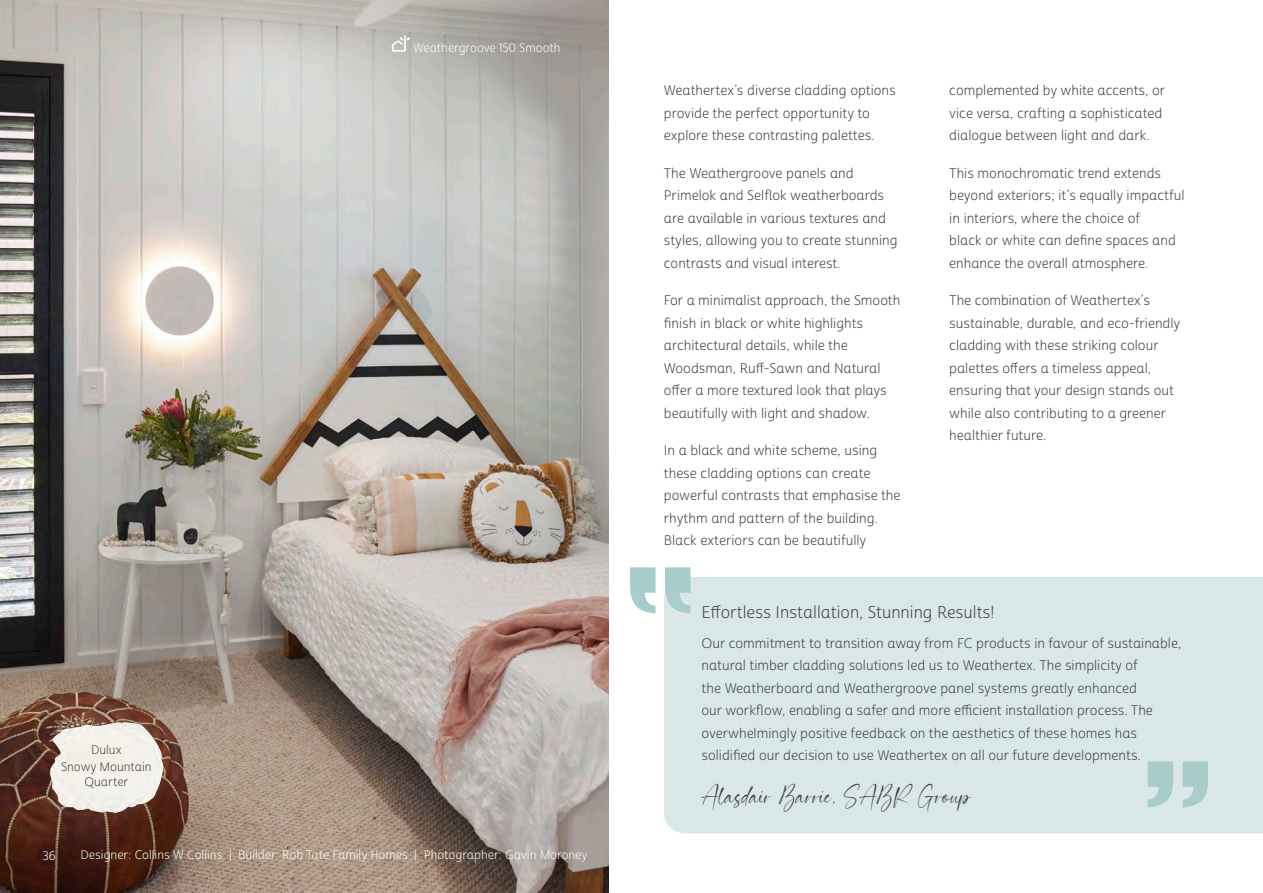
<style>
.page{position:relative;width:1263px;height:893px;background:#fff}
.page>*{position:absolute;margin:0;border:0;box-sizing:border-box;transform-origin:0 0}
.t1{font:33px "Guardian";color:#3e3e3f}
.t2{font:16.5px "Cabrito Sans Nor Boo";color:#3e3e3f}
.t3{font:13.5px/22.5px "Cabrito Sans Nor Boo";color:#3e3e3f}
.t4{font:12px "Cabrito Sans Nor Boo";color:#fff}
.t5{font:12px "Cabrito Sans Nor Boo";color:#3e3e3f}
</style>
<div class="page">
<div style="left:664px;top:577px;width:599px;height:256px;background:#d9e8e7"></div>
<img style="left:0;top:0;width:608px;height:893px">
<svg style="left:392px;top:35px;width:18px;height:17px"></svg>
<img style="left:50px;top:722px;width:112px;height:90px">
<svg style="left:1148px;top:761px;width:60px;height:46px;background:#b7d5d3"></svg>
<svg style="left:630px;top:567px;width:60px;height:46px"></svg>
<p class="t4" style="left:413px;top:40px;width:149px">Weathergroove 150 Smooth</p>
<p class="t5" style="left:91px;top:742px;width:32px">Dulux</p>
<p class="t5" style="left:61px;top:760px;width:92px">Snowy Mountain</p>
<p class="t5" style="left:85px;top:774px;width:45px">Quarter</p>
<p class="t4" style="left:43px;top:848px;width:15px">36</p>
<p class="t4" style="left:80px;top:847px;width:509px">Designer: Collins W Collins | Builder: Rob Tate Family Homes | Photographer: Gavin Moroney</p>
<p class="t3" style="left:664px;top:79px;width:233px">Weathertex’s diverse cladding options provide the perfect opportunity to explore these contrasting palettes.</p>
<p class="t3" style="left:664px;top:162px;width:235px">The Weathergroove panels and Primelok and Selflok weatherboards are available in various textures and styles, allowing you to create stunning contrasts and visual interest.</p>
<p class="t3" style="left:664px;top:289px;width:238px">For a minimalist approach, the Smooth finish in black or white highlights architectural details, while the Woodsman, Ruff-Sawn and Natural offer a more textured look that plays beautifully with light and shadow.</p>
<p class="t3" style="left:664px;top:439px;width:238px">In a black and white scheme, using these cladding options can create powerful contrasts that emphasise the rhythm and pattern of the building.<br>Black exteriors can be beautifully</p>
<p class="t3" style="left:949px;top:79px;width:217px">complemented by white accents, or vice versa, crafting a sophisticated dialogue between light and dark.</p>
<p class="t3" style="left:949px;top:162px;width:237px">This monochromatic trend extends beyond exteriors; it’s equally impactful in interiors, where the choice of<br>black or white can define spaces and enhance the overall atmosphere.</p>
<p class="t3" style="left:949px;top:289px;width:233px">The combination of Weathertex’s sustainable, durable, and eco-friendly cladding with these striking colour palettes offers a timeless appeal, ensuring that your design stands out while also contributing to a greener healthier future.</p>
<p class="t2" style="left:701px;top:602px;width:295px">Effortless Installation, Stunning Results!</p>
<p class="t3" style="left:701px;top:632px;width:481px">Our commitment to transition away from FC products in favour of sustainable, natural timber cladding solutions led us to Weathertex. The simplicity of<br>the Weatherboard and Weathergroove panel systems greatly enhanced<br>our workflow, enabling a safer and more efficient installation process. The overwhelmingly positive feedback on the aesthetics of these homes has solidified our decision to use Weathertex on all our future developments.</p>
<p class="t1" style="left:701px;top:778px;width:272px">Alasdair Barrie, SABR Group</p>
</div>
